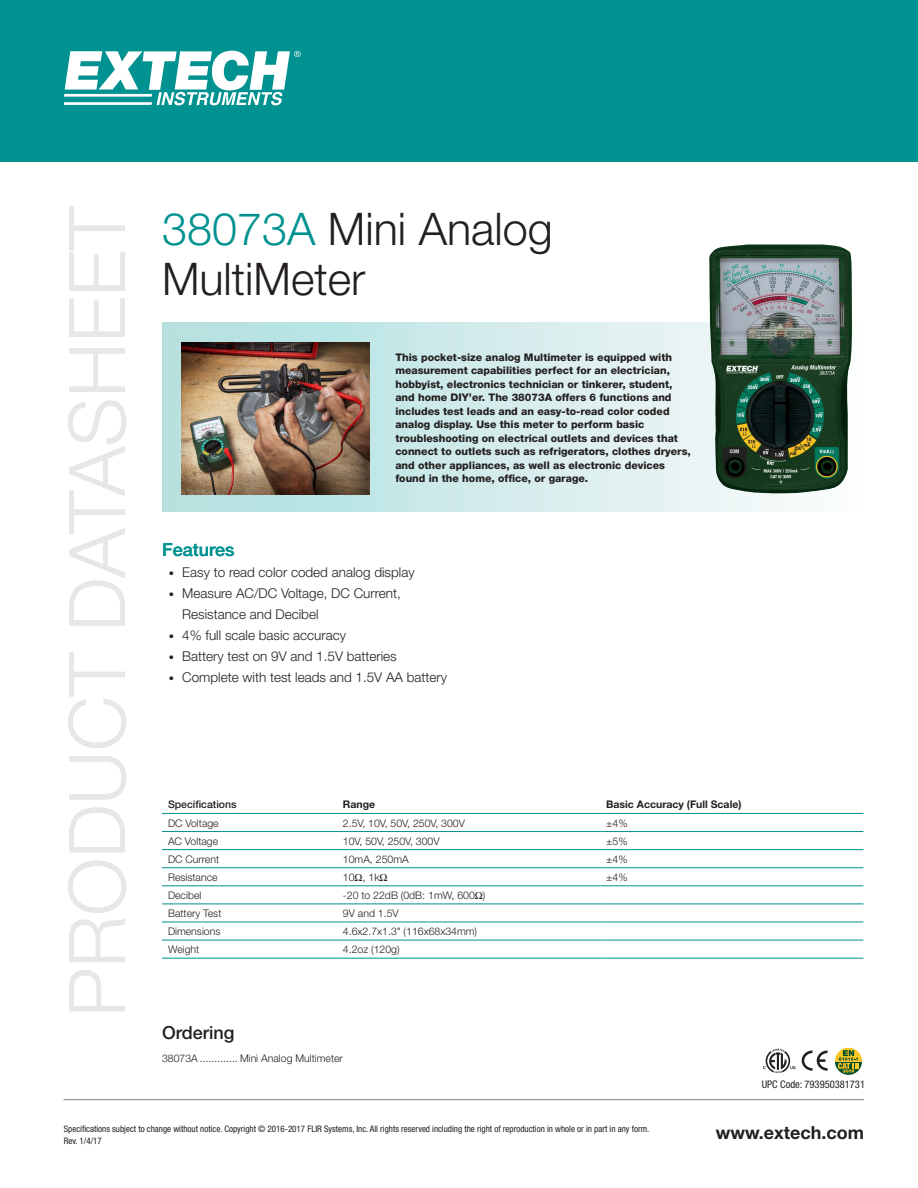
<style>
.page{position:relative;width:918px;height:1188px;background:#fff}
.page>*{position:absolute;margin:0;border:0;box-sizing:border-box;transform-origin:0 0}
.t1{font:300 78px "Helvetica Neue LT";color:#e6e7e9}
.t2{font:300 45px "Helvetica Neue LT";color:#231f20}
.t3{font:700 18px "Helvetica Neue LT";color:#231f20}
.t4{font:500 18px "Helvetica Neue LT";color:#009290}
.t5{font:500 18px "Helvetica Neue LT";color:#231f20}
.t6{font:300 13.5px/21px "Helvetica Neue LT";color:#231f20}
.t7{font:800 10.5px/13.5px "Helvetica Neue LT";color:#231f20}
.t8{font:300 10.5px "Helvetica Neue LT";color:#231f20}
.t9{font:700 10.5px "Helvetica Neue LT";color:#231f20}
.t10{font:condensed 10.5px "Helvetica Neue LT";color:#231f20}
.t11{font:500 10.5px "Helvetica Neue LT";color:#231f20}
.t12{font:condensed 9px/12px "Helvetica Neue LT";color:#231f20}
.s1{color:#009290}
.s2{font-size:10.5px}
</style>
<div class="page">
<div style="left:0;top:0;width:918px;height:162px;background:#009290"></div>
<svg style="left:64px;top:51px;width:237px;height:54px"></svg>
<hr style="left:64px;top:1099px;width:800px;height:1px;background:#939598">
<div style="left:162px;top:323px;width:702px;height:189px;background:linear-gradient(to right,#addede,#fcfbfc)"></div>
<hr style="left:162px;top:813px;width:175px;height:1px;background:#009290">
<hr style="left:337px;top:813px;width:263px;height:1px;background:#009290">
<hr style="left:600px;top:813px;width:263px;height:1px;background:#009290">
<hr style="left:162px;top:831px;width:175px;height:1px;background:#009290">
<hr style="left:337px;top:831px;width:263px;height:1px;background:#009290">
<hr style="left:600px;top:831px;width:263px;height:1px;background:#009290">
<hr style="left:162px;top:849px;width:175px;height:1px;background:#009290">
<hr style="left:337px;top:849px;width:263px;height:1px;background:#009290">
<hr style="left:600px;top:849px;width:263px;height:1px;background:#009290">
<hr style="left:162px;top:867px;width:175px;height:1px;background:#009290">
<hr style="left:337px;top:867px;width:263px;height:1px;background:#009290">
<hr style="left:600px;top:867px;width:263px;height:1px;background:#009290">
<hr style="left:162px;top:885px;width:175px;height:1px;background:#009290">
<hr style="left:337px;top:885px;width:263px;height:1px;background:#009290">
<hr style="left:600px;top:885px;width:263px;height:1px;background:#009290">
<hr style="left:162px;top:904px;width:175px;height:1px;background:#009290">
<hr style="left:337px;top:904px;width:263px;height:1px;background:#009290">
<hr style="left:600px;top:904px;width:263px;height:1px;background:#009290">
<hr style="left:162px;top:922px;width:175px;height:1px;background:#009290">
<hr style="left:337px;top:922px;width:263px;height:1px;background:#009290">
<hr style="left:600px;top:922px;width:263px;height:1px;background:#009290">
<hr style="left:162px;top:940px;width:175px;height:1px;background:#009290">
<hr style="left:337px;top:940px;width:263px;height:1px;background:#009290">
<hr style="left:600px;top:940px;width:263px;height:1px;background:#009290">
<hr style="left:162px;top:958px;width:175px;height:1px;background:#009290">
<hr style="left:337px;top:958px;width:263px;height:1px;background:#009290">
<hr style="left:600px;top:958px;width:263px;height:1px;background:#009290">
<img style="left:706px;top:245px;width:150px;height:249px">
<svg style="left:835px;top:1048px;width:27px;height:27px"></svg>
<svg style="left:802px;top:1051px;width:26px;height:20px"></svg>
<svg style="left:763px;top:1049px;width:32px;height:24px"></svg>
<img style="left:181px;top:342px;width:188px;height:152px">
<p class="t1" style="left:50px;top:1017px;width:812px;rotate:-90deg">PRODUCT DATASHEET</p>
<p class="t2" style="left:162px;top:202px;width:393px"><span class="s1">38073A</span> Mini Analog</p>
<p class="t2" style="left:162px;top:251px;width:205px">MultiMeter</p>
<p class="t7" style="left:395px;top:350px;width:297px">This pocket-size analog Multimeter is equipped with measurement capabilities perfect for an electrician, hobbyist, electronics technician or tinkerer, student, and home DIY’er. The 38073A offers 6 functions and includes test leads and an easy-to-read color coded analog display. Use this meter to perform basic troubleshooting on electrical outlets and devices that connect to outlets such as refrigerators, clothes dryers, and other appliances, as well as electronic devices found in the home, office, or garage.</p>
<p class="t4" style="left:162px;top:539px;width:74px">Features</p>
<p class="t6" style="left:169px;top:561px;width:247px"><span class="s2">•</span> Easy to read color coded analog display</p>
<p class="t6" style="left:182px;top:582px;width:220px;text-indent:-14px"><span class="s2">•</span> Measure AC/DC Voltage, DC Current,<br>Resistance and Decibel</p>
<p class="t6" style="left:169px;top:624px;width:179px"><span class="s2">•</span> 4% full scale basic accuracy</p>
<p class="t6" style="left:169px;top:645px;width:230px"><span class="s2">•</span> Battery test on 9V and 1.5V batteries</p>
<p class="t6" style="left:169px;top:666px;width:280px"><span class="s2">•</span> Complete with test leads and 1.5V AA battery</p>
<p class="t11" style="left:168px;top:798px;width:70px">Specifications</p>
<p class="t9" style="left:343px;top:798px;width:34px">Range</p>
<p class="t9" style="left:606px;top:798px;width:137px">Basic Accuracy (Full Scale)</p>
<p class="t8" style="left:168px;top:816px;width:52px">DC Voltage</p>
<p class="t8" style="left:343px;top:816px;width:124px">2.5V, 10V, 50V, 250V, 300V</p>
<p class="t8" style="left:606px;top:816px;width:23px">±4%</p>
<p class="t8" style="left:168px;top:835px;width:52px">AC Voltage</p>
<p class="t8" style="left:343px;top:835px;width:98px">10V, 50V, 250V, 300V</p>
<p class="t8" style="left:606px;top:835px;width:23px">±5%</p>
<p class="t8" style="left:168px;top:853px;width:53px">DC Current</p>
<p class="t8" style="left:343px;top:853px;width:67px">10mA, 250mA</p>
<p class="t8" style="left:606px;top:853px;width:23px">±4%</p>
<p class="t8" style="left:168px;top:871px;width:51px">Resistance</p>
<p class="t8" style="left:343px;top:871px;width:46px">10Ω, 1kΩ</p>
<p class="t8" style="left:606px;top:871px;width:23px">±4%</p>
<p class="t8" style="left:168px;top:889px;width:35px">Decibel</p>
<p class="t8" style="left:343px;top:889px;width:144px">-20 to 22dB (0dB: 1mW, 600Ω)</p>
<p class="t8" style="left:168px;top:907px;width:55px">Battery Test</p>
<p class="t8" style="left:343px;top:907px;width:57px">9V and 1.5V</p>
<p class="t8" style="left:168px;top:925px;width:54px">Dimensions</p>
<p class="t8" style="left:343px;top:925px;width:136px">4.6x2.7x1.3" (116x68x34mm)</p>
<p class="t8" style="left:168px;top:943px;width:33px">Weight</p>
<p class="t8" style="left:343px;top:943px;width:58px">4.2oz (120g)</p>
<p class="t5" style="left:162px;top:1022px;width:74px">Ordering</p>
<p class="t8" style="left:162px;top:1052px;width:182px">38073A ............. Mini Analog Multimeter</p>
<p class="t10" style="left:762px;top:1078px;width:105px">UPC Code: 793950381731</p>
<p class="t12" style="left:64px;top:1123px;width:587px">Specifications subject to change without notice. Copyright © 2016-2017 FLIR Systems, Inc. All rights reserved including the right of reproduction in whole or in part in any form.<br>Rev. 1/4/17</p>
<p class="t3" style="left:716px;top:1122px;width:150px">www.extech.com</p>
</div>
